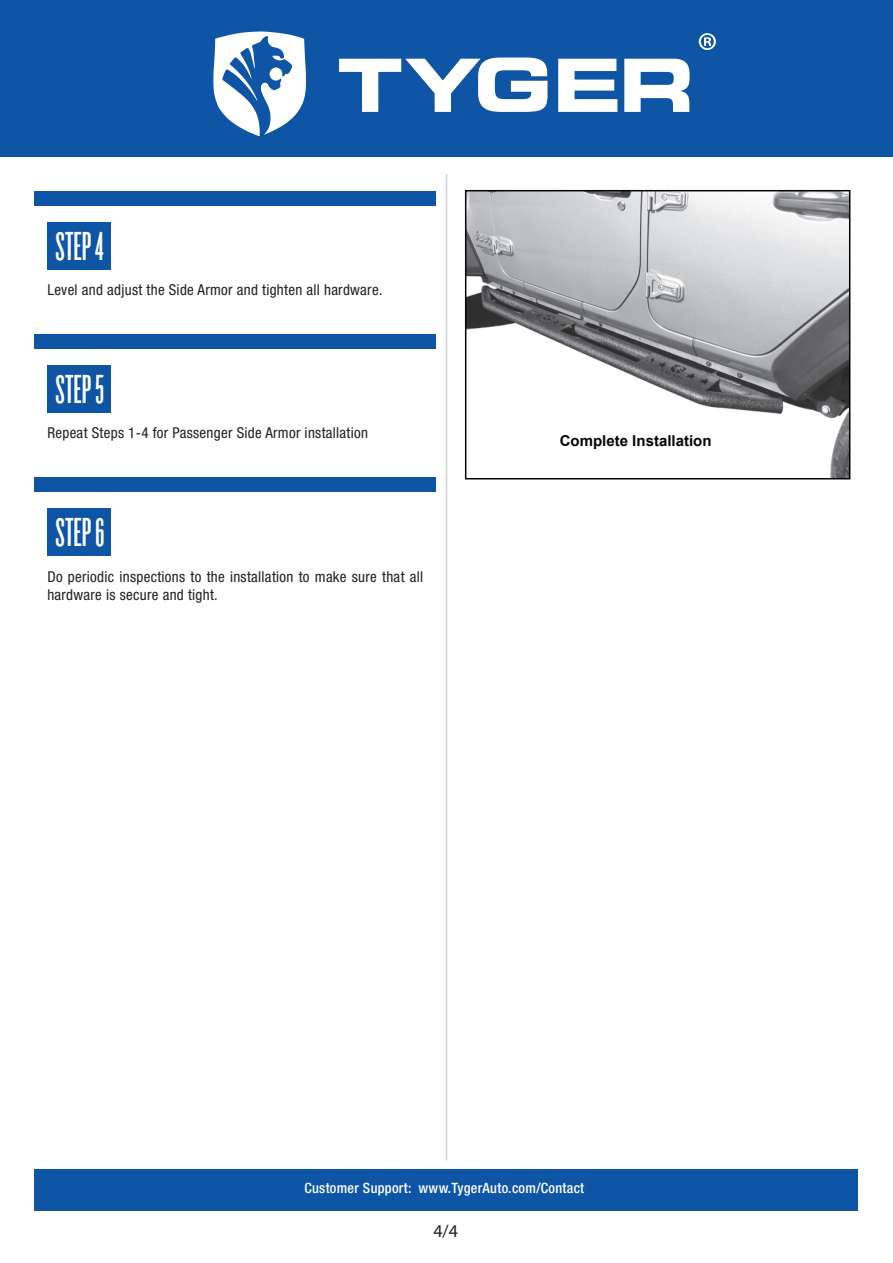
<style>
.page{position:relative;width:893px;height:1263px;background:#fff}
.page>*{position:absolute;margin:0;border:0;box-sizing:border-box;transform-origin:0 0}
.t1{font:41.85px "Knockout HTF46 Flyweight";color:#fff}
.t2{font:18px "Myriad Pro";color:#231f20}
.t3{font:condensed 15px/18px "Helvetica Neue LT Std";letter-spacing:.02em;color:#231f20}
.t4{font:700 15px "Arial";color:#050504}
.t5{font:500 condensed 14.25px "Helvetica Neue LT Std";letter-spacing:.02em;color:#fff}
</style>
<div class="page">
<div style="left:35px;top:1169px;width:823px;height:41px;background:#0e55a5"></div>
<div style="left:0;top:0;width:893px;height:157px;background:#0e55a5"></div>
<svg style="left:339px;top:58px;width:208px;height:54px"></svg>
<svg style="left:558px;top:59px;width:59px;height:53px"></svg>
<svg style="left:624px;top:59px;width:65px;height:53px"></svg>
<svg style="left:213px;top:31px;width:93px;height:105px"></svg>
<svg style="left:699px;top:33px;width:17px;height:17px"></svg>
<hr style="left:446px;top:174px;width:1px;height:986px;background:#d1d2d4">
<div style="left:47px;top:222px;width:63px;height:47px;background:#0e55a5"></div>
<div style="left:35px;top:191px;width:401px;height:15px;background:#0e55a5"></div>
<div style="left:47px;top:365px;width:63px;height:47px;background:#0e55a5"></div>
<div style="left:35px;top:334px;width:401px;height:15px;background:#0e55a5"></div>
<div style="left:47px;top:508px;width:63px;height:48px;background:#0e55a5"></div>
<div style="left:35px;top:477px;width:401px;height:15px;background:#0e55a5"></div>
<img style="left:468px;top:193px;width:379px;height:283px">
<div style="left:465px;top:190px;width:385px;height:289px;border:2px solid #050504"></div>
<h1 class="t1" style="left:56px;top:225px;width:50px">STEP 4</h1>
<p class="t3" style="left:47px;top:281px;width:337px">Level and adjust the Side Armor and tighten all hardware.</p>
<h1 class="t1" style="left:56px;top:369px;width:50px">STEP 5</h1>
<p class="t3" style="left:47px;top:424px;width:322px">Repeat Steps 1-4 for Passenger Side Armor installation</p>
<h1 class="t1" style="left:56px;top:512px;width:51px">STEP 6</h1>
<p class="t3" style="left:47px;top:567px;width:377px">Do periodic inspections to the installation to make sure that all hardware is secure and tight.</p>
<p class="t4" style="left:560px;top:431px;width:153px">Complete Installation</p>
<p class="t5" style="left:304px;top:1179px;width:281px">Customer Support: www.TygerAuto.com/Contact</p>
<p class="t2" style="left:433px;top:1220px;width:26px">4/4</p>
</div>
